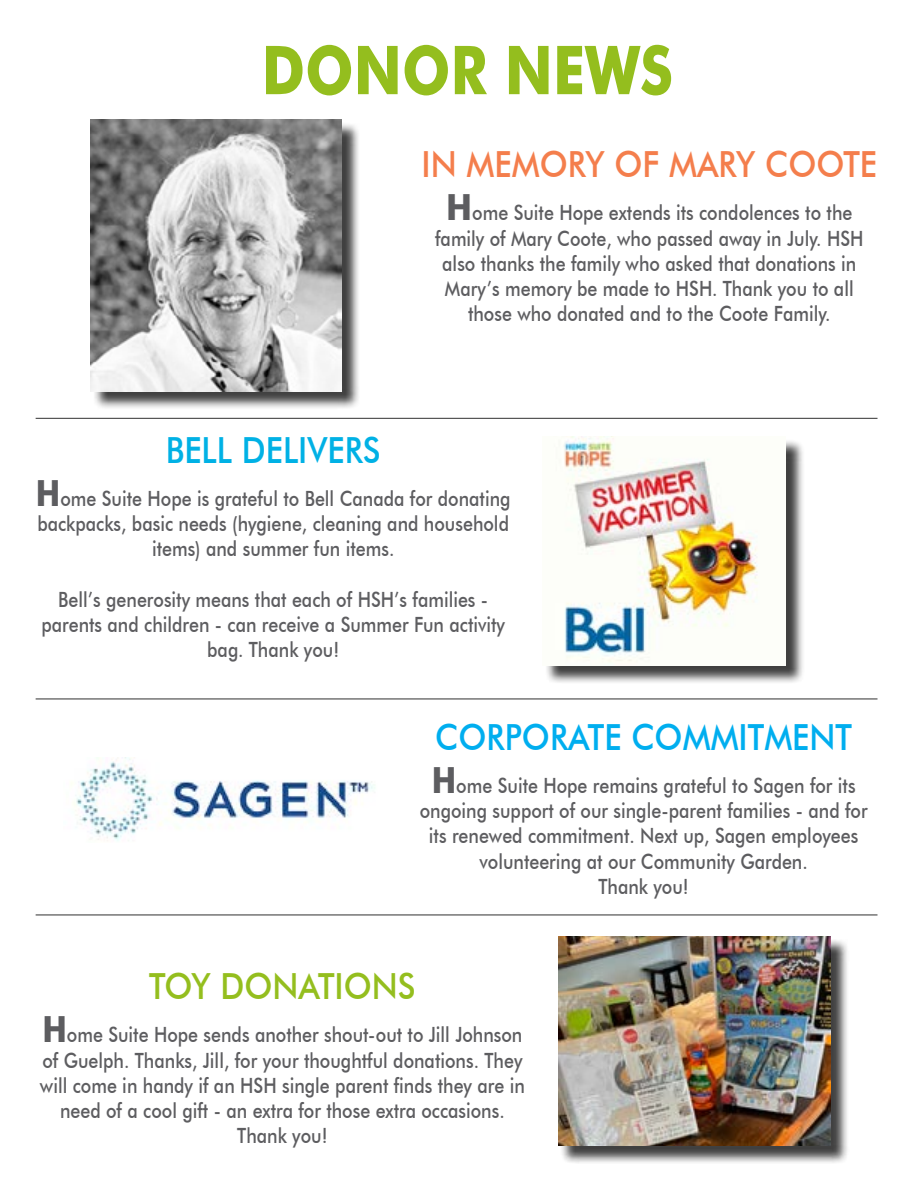
<style>
.page{position:relative;width:918px;height:1188px;background:#fff}
.page>*{position:absolute;margin:0;border:0;box-sizing:border-box;transform-origin:0 0}
.t1{font:700 67.5px "Futura BT";color:#94be1e;scale:.84 1}
.t2{font:500 36px "Futura BT";color:#f47e4c;scale:.9 1}
.t3{font:500 36px "Futura BT";color:#00aeef;scale:.9 1}
.t4{font:500 36px "Futura BT";color:#94be1e;scale:.9 1}
.t5{font:500 36px "Futura BT";color:#00b1e5;scale:.9 1}
.t6{font:500 21px/25.2px "Futura BT";color:#5d5d60;text-align:center;scale:.85 1}
.s1{font-weight:700;font-size:36px}
</style>
<div class="page">
<div style="left:93px;top:122px;width:267px;height:288px;background:#000;opacity:.75"></div>
<img style="left:90px;top:120px;width:252px;height:272px">
<div style="left:560px;top:939px;width:290px;height:225px;background:#000;opacity:.75"></div>
<img style="left:558px;top:936px;width:273px;height:210px">
<img style="left:71px;top:757px;width:304px;height:84px">
<hr style="left:36px;top:418px;width:841px;height:1px;background:#303030">
<hr style="left:36px;top:699px;width:841px;height:1px;background:#303030">
<hr style="left:36px;top:915px;width:841px;height:1px;background:#303030">
<div style="left:545px;top:439px;width:259px;height:245px;background:#000;opacity:.75"></div>
<img style="left:545px;top:437px;width:241px;height:228px">
<h1 class="t1" style="left:262px;top:29px;width:491px">DONOR NEWS</h1>
<h2 class="t2" style="left:422px;top:143px;width:508px">IN MEMORY OF MARY COOTE</h2>
<p class="t6" style="left:435px;top:200px;width:505px"><span class="s1">H</span>ome Suite Hope extends its condolences to the family of Mary Coote, who passed away in July. HSH also thanks the family who asked that donations in Mary’s memory be made to HSH. Thank you to all those who donated and to the Coote Family.</p>
<h2 class="t5" style="left:166px;top:428px;width:240px">BELL DELIVERS</h2>
<p class="t6" style="left:36px;top:486px;width:560px"><span class="s1">H</span>ome Suite Hope is grateful to Bell Canada for donating backpacks, basic needs (hygiene, cleaning and household items) and summer fun items.</p>
<p class="t6" style="left:41px;top:586px;width:547px">Bell’s generosity means that each of HSH’s families - parents and children - can receive a Summer Fun activity bag. Thank you!</p>
<h2 class="t3" style="left:435px;top:715px;width:465px">CORPORATE COMMITMENT</h2>
<p class="t6" style="left:420px;top:773px;width:529px"><span class="s1">H</span>ome Suite Hope remains grateful to Sagen for its ongoing support of our single-parent families - and for its renewed commitment. Next up, Sagen employees volunteering at our Community Garden.<br>Thank you!</p>
<h2 class="t4" style="left:149px;top:965px;width:298px">TOY DONATIONS</h2>
<p class="t6" style="left:40px;top:1022px;width:572px"><span class="s1">H</span>ome Suite Hope sends another shout-out to Jill Johnson of Guelph. Thanks, Jill, for your thoughtful donations. They will come in handy if an HSH single parent finds they are in need of a cool gift - an extra for those extra occasions.<br>Thank you!</p>
</div>
